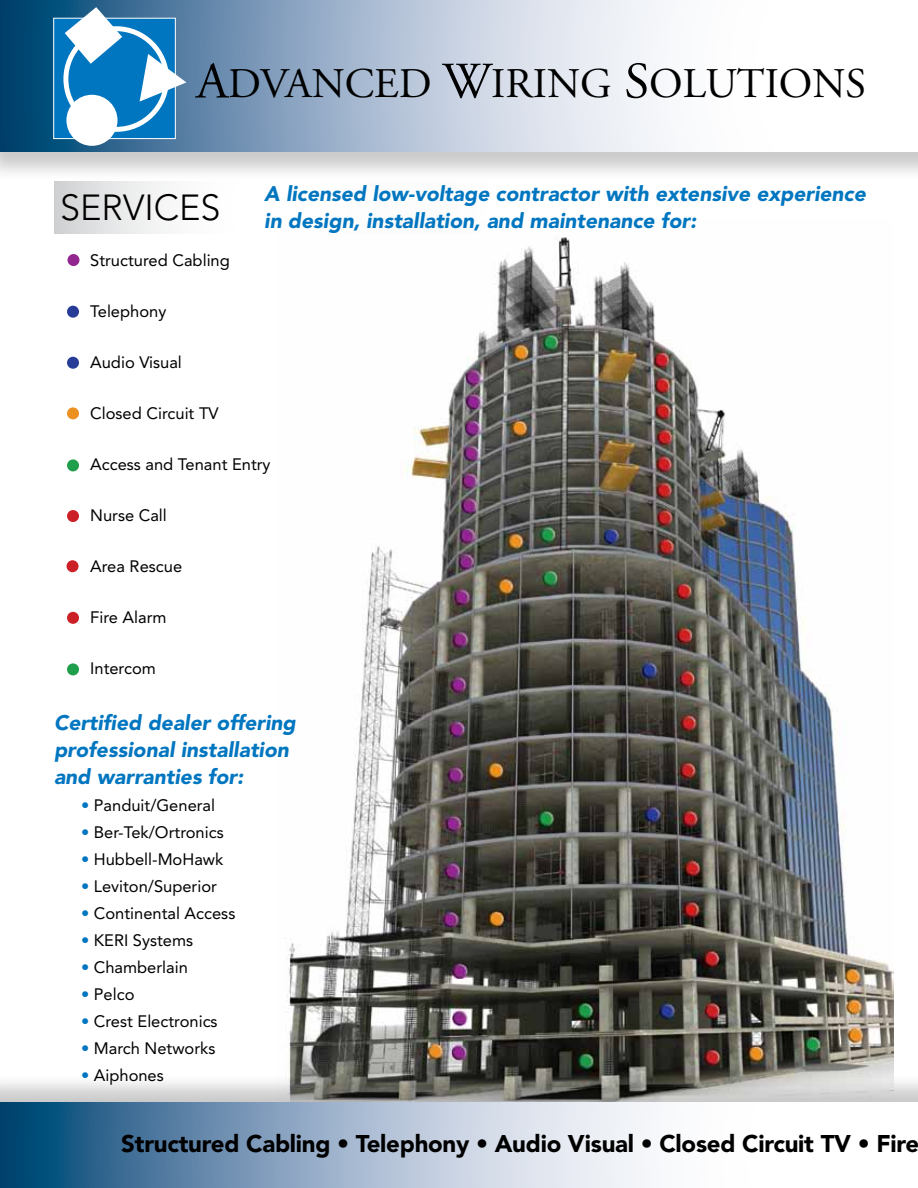
<style>
.page{position:relative;width:918px;height:1188px;background:#fff}
.page>*{position:absolute;margin:0;border:0;box-sizing:border-box;transform-origin:0 0}
.t1{font:42.15px "Adobe Garamond Pro";color:#000}
.t2{font:300 36px "Avenir";color:#000}
.t3{font:900 24px "Avenir";letter-spacing:-.01em;color:#000}
.t4{font:italic 900 21px/27px "Avenir";color:#0076c0}
.t5{font:16.5px "Avenir";color:#000}
.s1{font-size:51px}
.s2{color:#0076c0}
</style>
<div class="page">
<img style="left:285px;top:237px;width:608px;height:836px">
<div style="left:0;top:0;width:918px;height:182px;background:#000;opacity:.21"></div>
<svg style="left:0;top:0;width:918px;height:152px"></svg>
<div style="left:0;top:1073px;width:918px;height:115px;background:#000;opacity:.21"></div>
<svg style="left:0;top:1103px;width:918px;height:85px"></svg>
<svg style="left:54px;top:181px;width:451px;height:52px"></svg>
<div style="left:53px;top:18px;width:123px;height:121px;background:#0076c0;border:1px solid #fff"></div>
<div style="left:63px;top:26px;width:106px;height:106px;border:5px solid #fff;border-radius:50%"></div>
<svg style="left:140px;top:54px;width:46px;height:48px"></svg>
<svg style="left:65px;top:7px;width:57px;height:57px"></svg>
<div style="left:66px;top:95px;width:52px;height:51px;background:#fff;border-radius:50%"></div>
<div style="left:67px;top:612px;width:12px;height:12px;background:#cc2027;border-radius:50%"></div>
<div style="left:67px;top:510px;width:12px;height:12px;background:#cc2027;border-radius:50%"></div>
<div style="left:67px;top:560px;width:12px;height:12px;background:#cc2027;border-radius:50%"></div>
<div style="left:68px;top:254px;width:12px;height:12px;background:#92278f;border-radius:50%"></div>
<div style="left:67px;top:357px;width:12px;height:12px;background:#273c96;border-radius:50%"></div>
<div style="left:67px;top:306px;width:12px;height:12px;background:#273c96;border-radius:50%"></div>
<div style="left:67px;top:407px;width:12px;height:12px;background:#ed9022;border-radius:50%"></div>
<div style="left:67px;top:459px;width:12px;height:12px;background:#1f9e4b;border-radius:50%"></div>
<div style="left:67px;top:663px;width:12px;height:12px;background:#1f9e4b;border-radius:50%"></div>
<h1 class="t1" style="left:196px;top:59px;width:671px"><span class="s1">A</span>DVANCED <span class="s1">W</span>IRING <span class="s1">S</span>OLUTIONS</h1>
<h2 class="t2" style="left:60px;top:186px;width:162px">SERVICES</h2>
<p class="t4" style="left:264px;top:180px;width:603px">A licensed low-voltage contractor with extensive experience in design, installation, and maintenance for:</p>
<p class="t5" style="left:90px;top:251px;width:141px">Structured Cabling</p>
<p class="t5" style="left:90px;top:302px;width:78px">Telephony</p>
<p class="t5" style="left:90px;top:353px;width:93px">Audio Visual</p>
<p class="t5" style="left:90px;top:404px;width:130px">Closed Circuit TV</p>
<p class="t5" style="left:90px;top:455px;width:182px">Access and Tenant Entry</p>
<p class="t5" style="left:90px;top:506px;width:78px">Nurse Call</p>
<p class="t5" style="left:90px;top:557px;width:94px">Area Rescue</p>
<p class="t5" style="left:90px;top:608px;width:78px">Fire Alarm</p>
<p class="t5" style="left:90px;top:659px;width:67px">Intercom</p>
<p class="t4" style="left:54px;top:709px;width:243px">Certified dealer offering professional installation and warranties for:</p>
<p class="t5" style="left:81px;top:796px;width:136px"><span class="s2">•</span> Panduit/General</p>
<p class="t5" style="left:81px;top:823px;width:144px"><span class="s2">•</span> Ber-Tek/Ortronics</p>
<p class="t5" style="left:81px;top:850px;width:144px"><span class="s2">•</span> Hubbell-MoHawk</p>
<p class="t5" style="left:81px;top:877px;width:138px"><span class="s2">•</span> Leviton/Superior</p>
<p class="t5" style="left:81px;top:904px;width:156px"><span class="s2">•</span> Continental Access</p>
<p class="t5" style="left:81px;top:931px;width:114px"><span class="s2">•</span> KERI Systems</p>
<p class="t5" style="left:81px;top:958px;width:108px"><span class="s2">•</span> Chamberlain</p>
<p class="t5" style="left:81px;top:985px;width:55px"><span class="s2">•</span> Pelco</p>
<p class="t5" style="left:81px;top:1012px;width:138px"><span class="s2">•</span> Crest Electronics</p>
<p class="t5" style="left:81px;top:1039px;width:136px"><span class="s2">•</span> March Networks</p>
<p class="t5" style="left:81px;top:1066px;width:84px"><span class="s2">•</span> Aiphones</p>
<h3 class="t3" style="left:121px;top:1129px;width:799px">Structured Cabling • Telephony • Audio Visual • Closed Circuit TV • Fire</h3>
</div>
